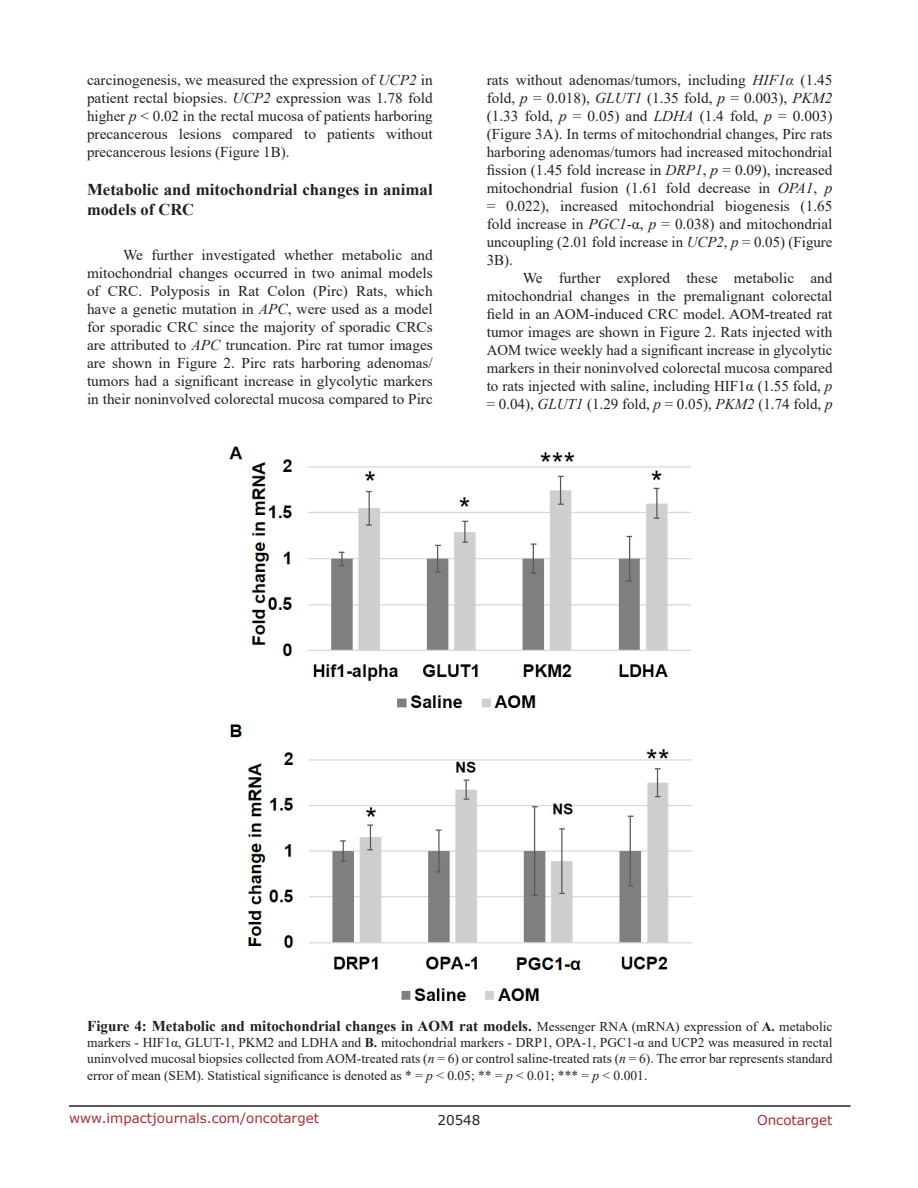
<style>
.page{position:relative;width:918px;height:1188px;background:#fff}
.page>*{position:absolute;margin:0;border:0;box-sizing:border-box;transform-origin:0 0}
.SubHeading{font:700 16.5px/19.8px "Times New Roman";color:#221f22}
.BodyText{font:15px/18px "Times New Roman";color:#221f22;text-align:justify}
.FigureText{font:700 15px "Times New Roman";color:#221f22}
.FigureText-2{font:13.5px/16.2px "Times New Roman";color:#221f22;text-align:justify}
.t1{font:13.5px "Verdana";color:#ac2b31}
.t2{font:13.5px "Verdana";color:#221f22}
.s1{font-style:italic}
.s2{font-weight:400;font-size:13.5px}
.s3{font-size:13.5px}
.s4{font-weight:700}
</style>
<div class="page">
<hr style="left:69px;top:1105px;width:781px;height:2px;background:#231f20">
<img style="left:229px;top:446px;width:464px;height:555px">
<p class="BodyText" style="left:87px;top:71px;width:347px">carcinogenesis, we measured the expression of <span class="s1">UCP2</span> in patient rectal biopsies. <span class="s1">UCP2</span> expression was 1.78 fold higher <span class="s1">p</span> &lt; 0.02 in the rectal mucosa of patients harboring precancerous lesions compared to patients without precancerous lesions (Figure 1B).</p>
<p class="SubHeading" style="left:87px;top:179px;width:347px">Metabolic and mitochondrial changes in animal models of CRC</p>
<p class="BodyText" style="left:87px;top:246px;width:347px;text-indent:36px">We further investigated whether metabolic and mitochondrial changes occurred in two animal models of CRC. Polyposis in Rat Colon (Pirc) Rats, which have a genetic mutation in <span class="s1">APC</span>, were used as a model for sporadic CRC since the majority of sporadic CRCs are attributed to <span class="s1">APC</span> truncation. Pirc rat tumor images are shown in Figure 2. Pirc rats harboring adenomas/ tumors had a significant increase in glycolytic markers in their noninvolved colorectal mucosa compared to Pirc</p>
<p class="BodyText" style="left:487px;top:71px;width:347px">rats without adenomas/tumors, including <span class="s1">HIF1α</span> (1.45 fold, <span class="s1">p</span> = 0.018), <span class="s1">GLUT1</span> (1.35 fold, <span class="s1">p</span> = 0.003), <span class="s1">PKM2 </span>(1.33 fold, <span class="s1">p</span> = 0.05) and <span class="s1">LDHA</span> (1.4 fold, <span class="s1">p</span> = 0.003) (Figure 3A). In terms of mitochondrial changes, Pirc rats harboring adenomas/tumors had increased mitochondrial fission (1.45 fold increase in <span class="s1">DRP1</span>, <span class="s1">p</span> = 0.09), increased mitochondrial fusion (1.61 fold decrease in <span class="s1">OPA1</span>, <span class="s1">p </span>= 0.022), increased mitochondrial biogenesis (1.65 fold increase in <span class="s1">PGC1</span>-α, <span class="s1">p</span> = 0.038) and mitochondrial uncoupling (2.01 fold increase in <span class="s1">UCP2</span>, <span class="s1">p</span> = 0.05) (Figure 3B).</p>
<p class="BodyText" style="left:487px;top:269px;width:347px;text-indent:36px">We further explored these metabolic and mitochondrial changes in the premalignant colorectal field in an AOM-induced CRC model. AOM-treated rat tumor images are shown in Figure 2. Rats injected with AOM twice weekly had a significant increase in glycolytic markers in their noninvolved colorectal mucosa compared to rats injected with saline, including HIF1α (1.55 fold, <span class="s1">p </span>= 0.04), <span class="s1">GLUT1</span> (1.29 fold, <span class="s1">p</span> = 0.05), <span class="s1">PKM2</span> (1.74 fold, <span class="s1">p</span></p>
<p class="FigureText" style="left:87px;top:1015px;width:747px">Figure 4: Metabolic and mitochondrial changes in AOM rat models. <span class="s2">Messenger RNA (mRNA) expression of</span> <span class="s3">A.</span> <span class="s2">metabolic</span></p>
<p class="FigureText-2" style="left:87px;top:1034px;width:747px">markers - HIF1α, GLUT-1, PKM2 and LDHA and <span class="s4">B.</span> mitochondrial markers - DRP1, OPA-1, PGC1-α and UCP2 was measured in rectal uninvolved mucosal biopsies collected from AOM-treated rats (<span class="s1">n</span> = 6) or control saline-treated rats (<span class="s1">n</span> = 6). The error bar represents standard error of mean (SEM). Statistical significance is denoted as * = <span class="s1">p</span> &lt; 0.05; ** = <span class="s1">p</span> &lt; 0.01; *** = <span class="s1">p</span> &lt; 0.001.</p>
<p class="t1" style="left:69px;top:1109px;width:252px">www.impactjournals.com/oncotarget</p>
<p class="t2" style="left:438px;top:1111px;width:44px">20548</p>
<p class="t1" style="left:757px;top:1111px;width:77px">Oncotarget</p>
</div>
